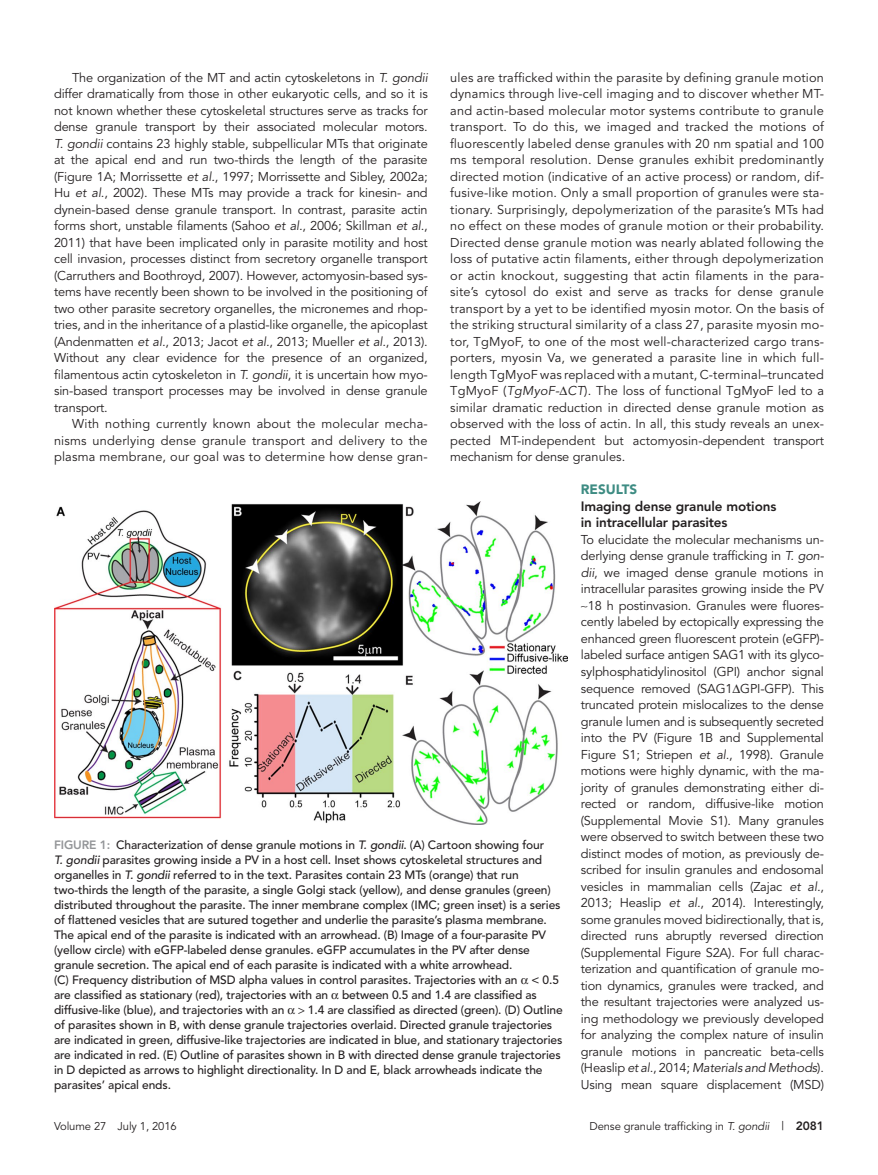
<style>
.page{position:relative;width:878px;height:1175px;background:#fff}
.page>*{position:absolute;margin:0;border:0;box-sizing:border-box;transform-origin:0 0}
.H2afterH1{font:800 13.5px/16.5px "Avenir";letter-spacing:-.01em;color:#231f20}
.t1{font:900 13.5px "Avenir";color:#3e8c83}
.Para{font:12.75px/16.5px "Avenir";letter-spacing:-.01em;color:#231f20;text-align:justify}
.ParaFL{font:12.75px/16.5px "Avenir";letter-spacing:-.01em;color:#231f20;text-align:justify}
.FigCaption{font:500 12px/15px "Avenir";letter-spacing:-.01em;color:#231f20}
.ParaFL-2{font:11.25px "Avenir";letter-spacing:-.01em;color:#231f20}
.s1{font-style:italic}
.s2{font-weight:800;color:#939598}
.s3{font-size:12px}
.s4{font-weight:800;font-size:12px}
</style>
<div class="page">
<img style="left:54px;top:502px;width:513px;height:322px">
<p class="Para" style="left:54px;top:69px;width:375px;text-indent:18px">The organization of the MT and actin cytoskeletons in <span class="s1">T. gondii </span>differ dramatically from those in other eukaryotic cells, and so it is not known whether these cytoskeletal structures serve as tracks for dense granule transport by their associated molecular motors.<br><span class="s1">T. gondii</span> contains 23 highly stable, subpellicular MTs that originate at the apical end and run two-thirds the length of the parasite (Figure 1A; Morrissette <span class="s1">et al.</span>, 1997; Morrissette and Sibley, 2002a; Hu <span class="s1">et al.</span>, 2002). These MTs may provide a track for kinesin- and dynein-based dense granule transport. In contrast, parasite actin forms short, unstable filaments (Sahoo <span class="s1">et al.</span>, 2006; Skillman <span class="s1">et al.</span>, 2011) that have been implicated only in parasite motility and host cell invasion, processes distinct from secretory organelle transport (Carruthers and Boothroyd, 2007). However, actomyosin-based sys&shy;tems have recently been shown to be involved in the positioning of two other parasite secretory organelles, the micronemes and rhop&shy;tries, and in the inheritance of a plastid-like organelle, the apicoplast (Andenmatten <span class="s1">et al.</span>, 2013; Jacot <span class="s1">et al.</span>, 2013; Mueller <span class="s1">et al.</span>, 2013).<br>Without any clear evidence for the presence of an organized, filamentous actin cytoskeleton in <span class="s1">T. gondii</span>, it is uncertain how myo&shy;sin-based transport processes may be involved in dense granule transport.</p>
<p class="Para" style="left:54px;top:416px;width:375px;text-indent:18px">With nothing currently known about the molecular mecha&shy;nisms underlying dense granule transport and delivery to the plasma membrane, our goal was to determine how dense gran-</p>
<p class="Para" style="left:450px;top:69px;width:375px">ules are trafficked within the parasite by defining granule motion dynamics through live-cell imaging and to discover whether MT&shy;and actin-based molecular motor systems contribute to granule transport. To do this, we imaged and tracked the motions of fluorescently labeled dense granules with 20 nm spatial and 100 ms temporal resolution. Dense granules exhibit predominantly directed motion (indicative of an active process) or random, dif&shy;fusive-like motion. Only a small proportion of granules were sta&shy;tionary. Surprisingly, depolymerization of the parasite’s MTs had no effect on these modes of granule motion or their probability.<br>Directed dense granule motion was nearly ablated following the loss of putative actin filaments, either through depolymerization or actin knockout, suggesting that actin filaments in the para&shy;site’s cytosol do exist and serve as tracks for dense granule transport by a yet to be identified myosin motor. On the basis of the striking structural similarity of a class 27, parasite myosin mo&shy;tor, TgMyoF, to one of the most well-characterized cargo trans&shy;porters, myosin Va, we generated a parasite line in which full&shy;length TgMyoF was replaced with a mutant, C-terminal–truncated TgMyoF (<span class="s1">TgMyoF- CT</span>). The loss of functional TgMyoF led to a similar dramatic reduction in directed dense granule motion as observed with the loss of actin. In all, this study reveals an unex&shy;pected MT-independent but actomyosin-dependent transport mechanism for dense granules.</p>
<h1 class="t1" style="left:580px;top:481px;width:58px">RESULTS</h1>
<p class="H2afterH1" style="left:580px;top:498px;width:197px">Imaging dense granule motions in intracellular parasites</p>
<p class="ParaFL" style="left:580px;top:531px;width:245px">To elucidate the molecular mechanisms un&shy;derlying dense granule trafficking in <span class="s1">T. gon&shy;dii</span>, we imaged dense granule motions in intracellular parasites growing inside the PV ∼18 h postinvasion. Granules were fluores&shy;cently labeled by ectopically expressing the enhanced green fluorescent protein (eGFP)- labeled surface antigen SAG1 with its glyco&shy;sylphosphatidylinositol (GPI) anchor signal sequence removed (SAG1 GPI-GFP). This truncated protein mislocalizes to the dense granule lumen and is subsequently secreted into the PV (Figure 1B and Supplemental Figure S1; Striepen <span class="s1">et al.</span>, 1998). Granule motions were highly dynamic, with the ma&shy;jority of granules demonstrating either di&shy;rected or random, diffusive-like motion (Supplemental Movie S1). Many granules were observed to switch between these two distinct modes of motion, as previously de&shy;scribed for insulin granules and endosomal vesicles in mammalian cells (Zajac <span class="s1">et al.</span>, 2013; Heaslip <span class="s1">et al.</span>, 2014). Interestingly, some granules moved bidirectionally, that is, directed runs abruptly reversed direction (Supplemental Figure S2A). For full charac&shy;terization and quantification of granule mo&shy;tion dynamics, granules were tracked, and the resultant trajectories were analyzed us&shy;ing methodology we previously developed for analyzing the complex nature of insulin granule motions in pancreatic beta-cells (Heaslip <span class="s1">et al.</span>, 2014; <span class="s1">Materials and Methods</span>).<br>Using mean square displacement (MSD)</p>
<p class="FigCaption" style="left:54px;top:837px;width:508px"><span class="s2">FIGURE 1:</span> Characterization of dense granule motions in <span class="s1">T. gondii</span>. (A) Cartoon showing four<br><span class="s1">T. gondii</span> parasites growing inside a PV in a host cell. Inset shows cytoskeletal structures and organelles in <span class="s1">T. gondii</span> referred to in the text. Parasites contain 23 MTs (orange) that run two-thirds the length of the parasite, a single Golgi stack (yellow), and dense granules (green) distributed throughout the parasite. The inner membrane complex (IMC; green inset) is a series of flattened vesicles that are sutured together and underlie the parasite’s plasma membrane.<br>The apical end of the parasite is indicated with an arrowhead. (B) Image of a four-parasite PV (yellow circle) with eGFP-labeled dense granules. eGFP accumulates in the PV after dense granule secretion. The apical end of each parasite is indicated with a white arrowhead.<br>(C) Frequency distribution of MSD alpha values in control parasites. Trajectories with an &lt; 0.5 are classified as stationary (red), trajectories with an between 0.5 and 1.4 are classified as diffusive-like (blue), and trajectories with an</p>
<p class="FigCaption" style="left:54px;top:1002px;width:510px;text-indent:254px">1.4 are classified as directed (green). (D) Outline of parasites shown in B, with dense granule trajectories overlaid. Directed granule trajectories are indicated in green, diffusive-like trajectories are indicated in blue, and stationary trajectories are indicated in red. (E) Outline of parasites shown in B with directed dense granule trajectories in D depicted as arrows to highlight directionality. In D and E, black arrowheads indicate the parasites’ apical ends.</p>
<p class="ParaFL-2" style="left:54px;top:1119px;width:124px">Volume 27 July 1, 2016</p>
<p class="ParaFL-2" style="left:589px;top:1119px;width:236px">Dense granule trafficking in <span class="s1">T. gondii</span> <span class="s3">|</span> <span class="s4">2081</span></p>
</div>
